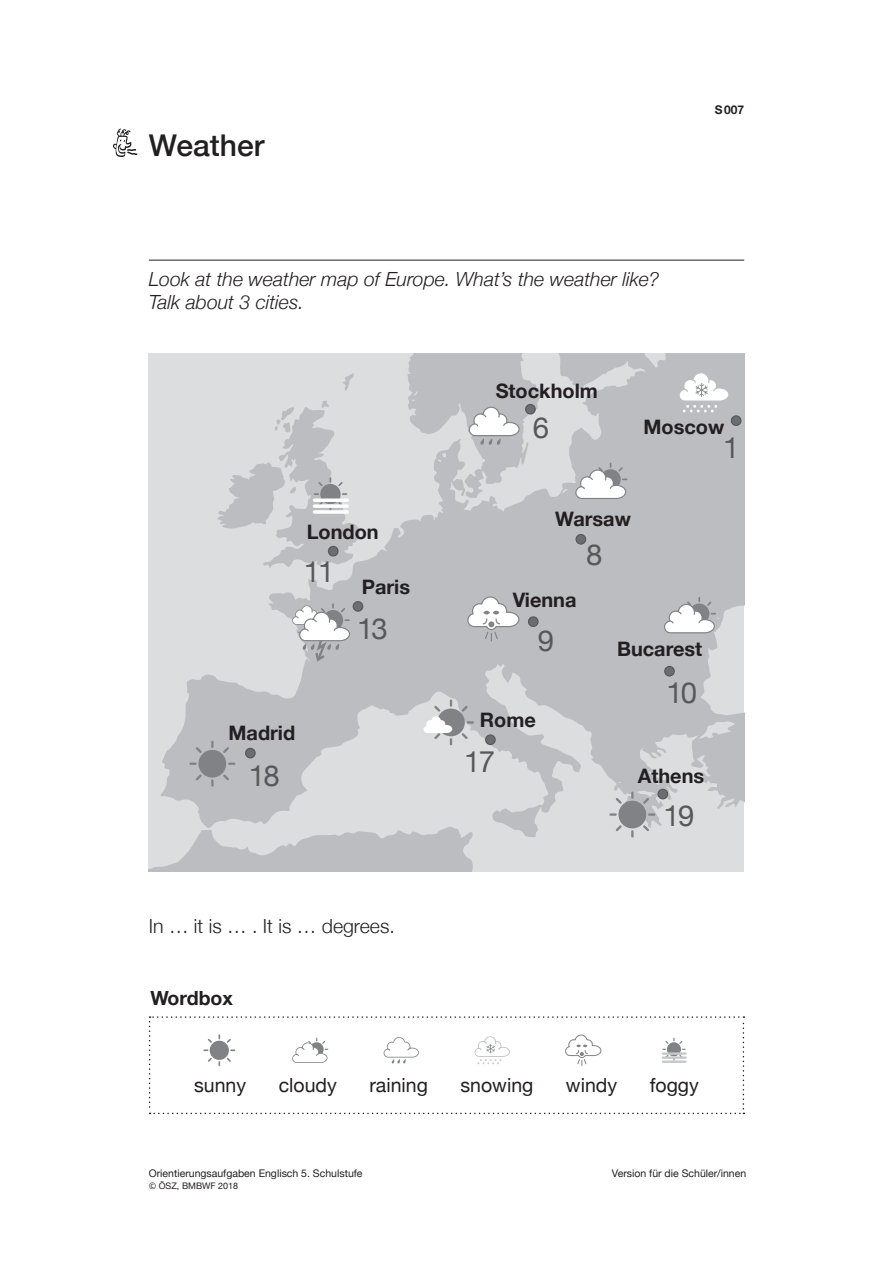
<style>
.page{position:relative;width:893px;height:1263px;background:#fff}
.page>*{position:absolute;margin:0;border:0;box-sizing:border-box;transform-origin:0 0}
.Aufgabenbeispieltite{font:500 30px "Helvetica Neue";color:#231f20}
.t1{font:29.25px "Helvetica Neue";letter-spacing:-.06em;color:#57585a}
.t2{font:700 19.95px "Helvetica Neue";color:#231f20}
.Instruktion{font:italic 300 19.5px/23.4px "Helvetica Neue";color:#231f20}
.Normaltext_zentriert{font:19.5px "Helvetica Neue";color:#231f20}
.Normaltext{font:300 19.5px "Helvetica Neue";color:#231f20}
.Normaltext-2{font:700 19.5px "Helvetica Neue";color:#231f20}
.Aufgabennummer{font:700 12px "Helvetica Neue";color:#231f20}
.t3{font:10.5px "Helvetica Neue";color:#231f20}
.t4{font:9px "Helvetica Neue";color:#231f20}
.s1{font-family:"Open Sans"}
</style>
<div class="page">
<svg style="left:113px;top:129px;width:25px;height:28px"></svg>
<hr style="left:149px;top:260px;width:595px;height:1px;background:#231f20">
<div style="left:149px;top:353px;width:595px;height:518px;background:#dcdddf"></div>
<svg style="left:160px;top:353px;width:584px;height:484px;fill:#bcbdc0"></svg>
<svg style="left:342px;top:373px;width:12px;height:18px"></svg>
<svg style="left:149px;top:826px;width:325px;height:45px"></svg>
<div style="left:731px;top:416px;width:10px;height:9px;background:#6c6d70;border-radius:50%"></div>
<div style="left:731px;top:415px;width:10px;height:11px;border:1px solid #57585a;border-radius:50%"></div>
<div style="left:576px;top:534px;width:10px;height:10px;background:#6c6d70;border-radius:50%"></div>
<div style="left:575px;top:534px;width:11px;height:11px;border:1px solid #57585a;border-radius:50%"></div>
<div style="left:528px;top:617px;width:10px;height:9px;background:#6c6d70;border-radius:50%"></div>
<div style="left:528px;top:616px;width:11px;height:11px;border:1px solid #57585a;border-radius:50%"></div>
<div style="left:665px;top:666px;width:9px;height:10px;background:#6c6d70;border-radius:50%"></div>
<div style="left:664px;top:666px;width:11px;height:10px;border:1px solid #57585a;border-radius:50%"></div>
<div style="left:486px;top:735px;width:9px;height:9px;background:#6c6d70;border-radius:50%"></div>
<div style="left:485px;top:734px;width:11px;height:11px;border:1px solid #57585a;border-radius:50%"></div>
<div style="left:658px;top:789px;width:10px;height:10px;background:#6c6d70;border-radius:50%"></div>
<div style="left:657px;top:789px;width:11px;height:10px;border:1px solid #57585a;border-radius:50%"></div>
<div style="left:353px;top:602px;width:10px;height:9px;background:#6c6d70;border-radius:50%"></div>
<div style="left:353px;top:601px;width:10px;height:11px;border:1px solid #57585a;border-radius:50%"></div>
<div style="left:246px;top:748px;width:9px;height:10px;background:#6c6d70;border-radius:50%"></div>
<div style="left:245px;top:748px;width:11px;height:10px;border:1px solid #57585a;border-radius:50%"></div>
<div style="left:437px;top:708px;width:28px;height:28px;background:#808285;border-radius:50%"></div>
<svg style="left:468px;top:721px;width:5px;height:3px"></svg>
<svg style="left:460px;top:731px;width:10px;height:10px"></svg>
<svg style="left:460px;top:704px;width:10px;height:10px"></svg>
<svg style="left:424px;top:700px;width:28px;height:44px"></svg>
<div style="left:618px;top:801px;width:28px;height:27px;background:#808285;border-radius:50%"></div>
<svg style="left:631px;top:793px;width:3px;height:5px"></svg>
<svg style="left:631px;top:831px;width:3px;height:5px"></svg>
<svg style="left:610px;top:813px;width:6px;height:3px"></svg>
<svg style="left:649px;top:813px;width:5px;height:3px"></svg>
<svg style="left:614px;top:796px;width:10px;height:10px"></svg>
<svg style="left:641px;top:823px;width:10px;height:10px"></svg>
<svg style="left:614px;top:823px;width:10px;height:10px"></svg>
<svg style="left:641px;top:796px;width:10px;height:10px"></svg>
<svg style="left:217px;top:400px;width:144px;height:168px"></svg>
<svg style="left:664px;top:598px;width:51px;height:35px;background:#d0d1d2"></svg>
<svg style="left:575px;top:463px;width:52px;height:36px;background:#cfcfd1"></svg>
<svg style="left:407px;top:353px;width:135px;height:145px"></svg>
<svg style="left:678px;top:372px;width:51px;height:40px;background:#d6d6d8"></svg>
<svg style="left:467px;top:596px;width:53px;height:45px;background:#cdced0"></svg>
<svg style="left:292px;top:604px;width:58px;height:59px;background:#cbcbcd"></svg>
<svg style="left:314px;top:498px;width:33px;height:4px"></svg>
<svg style="left:314px;top:504px;width:33px;height:4px"></svg>
<svg style="left:314px;top:510px;width:33px;height:4px"></svg>
<div style="left:198px;top:750px;width:28px;height:28px;background:#808285;border-radius:50%"></div>
<svg style="left:211px;top:742px;width:3px;height:5px"></svg>
<svg style="left:211px;top:780px;width:3px;height:6px"></svg>
<svg style="left:190px;top:762px;width:6px;height:3px"></svg>
<svg style="left:229px;top:762px;width:5px;height:3px"></svg>
<svg style="left:194px;top:745px;width:10px;height:10px"></svg>
<svg style="left:221px;top:772px;width:10px;height:10px"></svg>
<svg style="left:194px;top:772px;width:10px;height:10px"></svg>
<svg style="left:221px;top:745px;width:10px;height:10px"></svg>
<svg style="left:149px;top:1016px;width:595px;height:98px"></svg>
<hr style="left:663px;top:1052px;width:22px;height:3px;background:#c7c8ca">
<hr style="left:663px;top:1056px;width:22px;height:3px;background:#c7c8ca">
<hr style="left:663px;top:1060px;width:22px;height:3px;background:#c7c8ca">
<p class="Aufgabenbeispieltite" style="left:149px;top:121px;width:117px">Weather</p>
<p class="Instruktion" style="left:149px;top:266px;width:512px">Look at the weather map of Europe. What’s the weather like?<br>Talk about 3 cities.</p>
<p class="t2" style="left:496px;top:375px;width:104px">Stockholm</p>
<p class="Aufgabennummer" style="left:715px;top:100px;width:31px">S007</p>
<p class="t2" style="left:307px;top:516px;width:73px">London</p>
<p class="t1" style="left:304px;top:551px;width:32px">11</p>
<p class="t2" style="left:362px;top:571px;width:50px">Paris</p>
<p class="t1" style="left:357px;top:608px;width:32px">13</p>
<p class="t2" style="left:229px;top:717px;width:68px">Madrid</p>
<p class="t1" style="left:249px;top:754px;width:32px">18</p>
<p class="Normaltext" style="left:149px;top:910px;width:247px">In … it is … . It is … degrees.</p>
<p class="Normaltext-2" style="left:150px;top:982px;width:84px">Wordbox</p>
<p class="t1" style="left:533px;top:406px;width:18px">6</p>
<p class="t2" style="left:643px;top:411px;width:82px">Moscow</p>
<p class="t1" style="left:723px;top:426px;width:18px">1</p>
<p class="t2" style="left:555px;top:503px;width:77px">Warsaw</p>
<p class="t2" style="left:513px;top:584px;width:65px">Vienna</p>
<p class="t1" style="left:586px;top:534px;width:18px">8</p>
<p class="t1" style="left:538px;top:619px;width:18px">9</p>
<p class="t2" style="left:480px;top:704px;width:58px">Rome</p>
<p class="t1" style="left:464px;top:741px;width:32px">17</p>
<p class="t2" style="left:617px;top:633px;width:87px">Bucarest</p>
<p class="t1" style="left:666px;top:671px;width:32px">10</p>
<p class="t2" style="left:638px;top:760px;width:68px">Athens</p>
<p class="t1" style="left:664px;top:794px;width:32px">19</p>
<p class="Normaltext_zentriert" style="left:194px;top:1070px;width:54px">sunny</p>
<p class="Normaltext_zentriert" style="left:279px;top:1070px;width:60px">cloudy</p>
<p class="Normaltext_zentriert" style="left:369px;top:1070px;width:60px">raining</p>
<p class="Normaltext_zentriert" style="left:460px;top:1070px;width:74px">snowing</p>
<p class="Normaltext_zentriert" style="left:566px;top:1070px;width:53px">windy</p>
<p class="Normaltext_zentriert" style="left:650px;top:1070px;width:51px">foggy</p>
<p class="t3" style="left:149px;top:1166px;width:215px">Orientierungsaufgaben Englisch 5. Schulstufe</p>
<p class="t3" style="left:612px;top:1166px;width:136px">Version für die Schüler/innen</p>
<p class="t4" style="left:149px;top:1180px;width:91px"><span class="s1">©</span> ÖSZ, BMBWF 2018</p>
</div>
